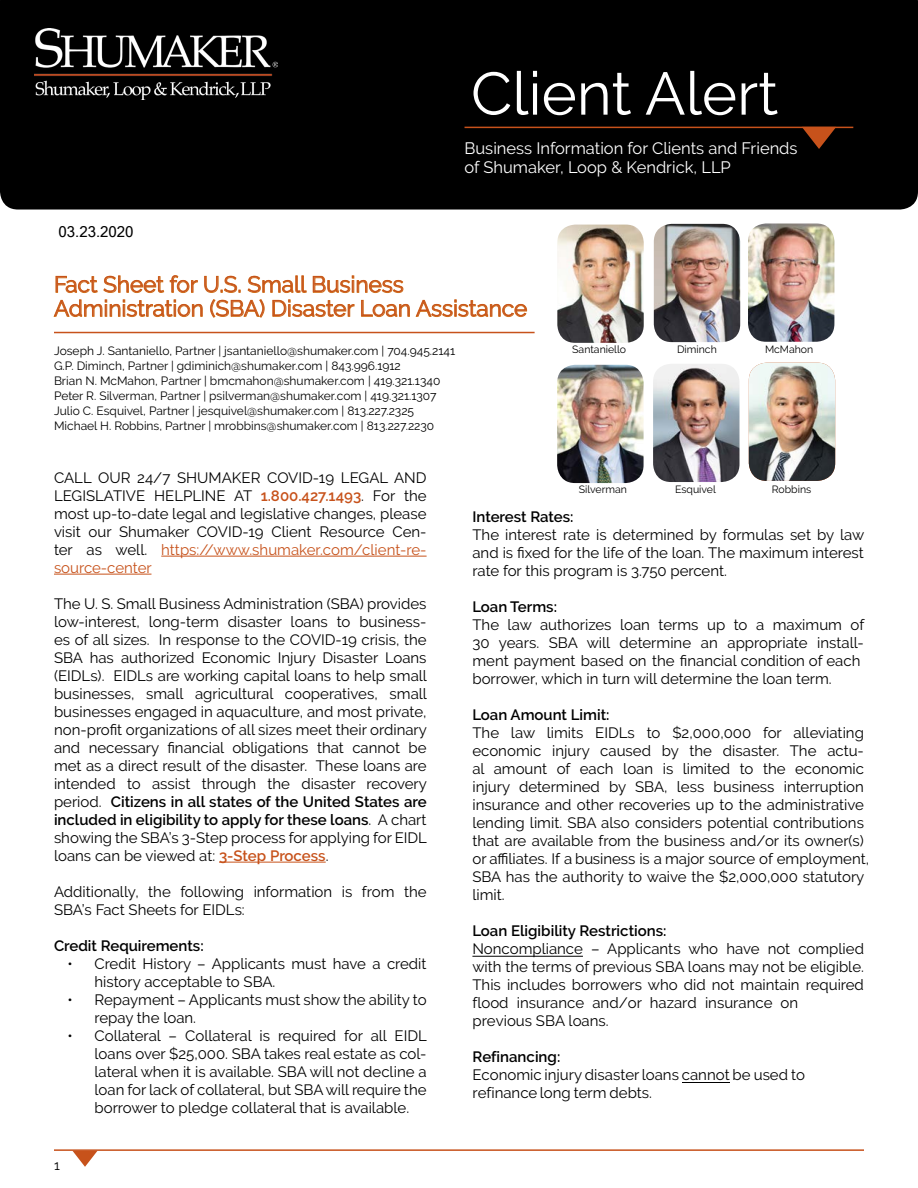
<style>
.page{position:relative;width:918px;height:1188px;background:#fff}
.page>*{position:absolute;margin:0;border:0;box-sizing:border-box;transform-origin:0 0}
.t1{font:60px "Raleway";color:#fff}
.t2{font:22.5px "Raleway";color:#c7521b}
.t3{font:16.5px/19.5px "Raleway";color:#fff}
.t4{font:15px/18px "Raleway";color:#000}
.t5{font:15px/18px "Raleway";color:#000}
.t6{font:600 15px "Raleway";color:#000}
.t7{font:15px "Microsoft Sans Serif";color:#000}
.t8{font:13.5px "Raleway";color:#000}
.t9{font:12px "Raleway";color:#000}
.t10{font:10.5px "Raleway";color:#000}
.s1{font-weight:600;color:#c7521b}
.s2{color:#c7521b}
.s3{font-weight:600}
</style>
<div class="page">
<div style="left:0;top:0;width:918px;height:210px;background:#000"></div>
<img style="left:35px;top:29px;width:242px;height:70px">
<svg style="left:55px;top:275px;width:143px;height:18px"></svg>
<svg style="left:204px;top:275px;width:37px;height:18px"></svg>
<svg style="left:247px;top:275px;width:60px;height:18px"></svg>
<svg style="left:313px;top:275px;width:91px;height:18px"></svg>
<svg style="left:53px;top:299px;width:150px;height:18px"></svg>
<svg style="left:210px;top:299px;width:55px;height:19px"></svg>
<svg style="left:272px;top:300px;width:83px;height:17px"></svg>
<svg style="left:361px;top:300px;width:166px;height:17px"></svg>
<hr style="left:161px;top:556px;width:266px;height:1px;background:#c7521b">
<hr style="left:54px;top:574px;width:97px;height:1px;background:#c7521b">
<hr style="left:219px;top:862px;width:107px;height:1px;background:#c7521b">
<hr style="left:465px;top:127px;width:388px;height:1px;background:#c7521b">
<svg style="left:802px;top:128px;width:34px;height:21px"></svg>
<hr style="left:54px;top:332px;width:481px;height:1px;background:#c7521b">
<hr style="left:54px;top:1149px;width:810px;height:2px;background:#c7521b">
<svg style="left:72px;top:1151px;width:26px;height:16px"></svg>
<img style="left:748px;top:224px;width:86px;height:118px">
<img style="left:557px;top:365px;width:87px;height:118px">
<img style="left:653px;top:364px;width:87px;height:118px">
<img style="left:749px;top:363px;width:86px;height:118px">
<img style="left:654px;top:224px;width:86px;height:118px">
<img style="left:557px;top:225px;width:87px;height:118px">
<hr style="left:472px;top:956px;width:111px;height:1px;background:#000">
<hr style="left:682px;top:1082px;width:48px;height:1px;background:#000">
<p class="t7" style="left:58px;top:222px;width:77px">03.23.2020</p>
<p class="t1" style="left:471px;top:59px;width:309px">Client Alert</p>
<p class="t3" style="left:465px;top:138px;width:335px">Business Information for Clients and Friends of Shumaker, Loop &amp; Kendrick, LLP</p>
<p class="t2" style="left:54px;top:271px;width:351px">Fact Sheet for U.S. Small Business</p>
<p class="t2" style="left:54px;top:295px;width:475px">Administration (SBA) Disaster Loan Assistance</p>
<p class="t9" style="left:54px;top:344px;width:403px">Joseph J. Santaniello, Partner | jsantaniello@shumaker.com | 704.945.2141</p>
<p class="t9" style="left:54px;top:359px;width:348px">G.P. Diminch, Partner | gdiminich@shumaker.com | 843.996.1912</p>
<p class="t9" style="left:54px;top:374px;width:388px">Brian N. McMahon, Partner | bmcmahon@shumaker.com | 419.321.1340</p>
<p class="t9" style="left:54px;top:389px;width:384px">Peter R. Silverman, Partner | psilverman@shumaker.com | 419.321.1307</p>
<p class="t9" style="left:54px;top:404px;width:362px">Julio C. Esquivel, Partner | jesquivel@shumaker.com | 813.227.2325</p>
<p class="t9" style="left:54px;top:419px;width:382px">Michael H. Robbins, Partner | mrobbins@shumaker.com | 813.227.2230</p>
<p class="t10" style="left:572px;top:343px;width:55px">Santaniello</p>
<p class="t10" style="left:677px;top:343px;width:41px">Diminch</p>
<p class="t10" style="left:765px;top:343px;width:50px">McMahon</p>
<p class="t4" style="left:54px;top:469px;width:374px;text-align:justify">CALL OUR 24/7 SHUMAKER COVID-19 LEGAL AND LEGISLATIVE HELPLINE AT <span class="s1">1.800.427.1493</span>. For the most up-to-date legal and legislative changes, please visit our Shumaker COVID-19 Client Resource Cen&shy;ter as well. <span class="s2">https://www.shumaker.com/client-re&shy;source-center</span></p>
<p class="t4" style="left:54px;top:595px;width:375px;text-align:justify">The U. S. Small Business Administration (SBA) provides low-interest, long-term disaster loans to business&shy;es of all sizes. In response to the COVID-19 crisis, the SBA has authorized Economic Injury Disaster Loans (EIDLs). EIDLs are working capital loans to help small businesses, small agricultural cooperatives, small businesses engaged in aquaculture, and most private, non-profit organizations of all sizes meet their ordinary and necessary financial obligations that cannot be met as a direct result of the disaster. These loans are intended to assist through the disaster recovery period. <span class="s3">Citizens in all states of the United States are included in eligibility to apply for these loans</span>. A chart showing the SBA’s 3-Step process for applying for EIDL loans can be viewed at: <span class="s1">3-Step Process</span>.</p>
<p class="t4" style="left:54px;top:883px;width:374px">Additionally, the following information is from the<br>SBA’s Fact Sheets for EIDLs:</p>
<p class="t6" style="left:54px;top:937px;width:151px">Credit Requirements:</p>
<p class="t4" style="left:94px;top:955px;width:334px;text-indent:-27px">• Credit History – Applicants must have a credit history acceptable to SBA.</p>
<p class="t4" style="left:94px;top:991px;width:334px;text-indent:-27px">• Repayment – Applicants must show the ability to repay the loan.</p>
<p class="t4" style="left:94px;top:1027px;width:334px;text-align:justify;text-indent:-27px">• Collateral – Collateral is required for all EIDL loans over $25,000. SBA takes real estate as col&shy;lateral when it is available. SBA will not decline a loan for lack of collateral, but SBA will require the borrower to pledge collateral that is available.</p>
<p class="t8" style="left:54px;top:1157px;width:7px">1</p>
<p class="t10" style="left:579px;top:483px;width:50px">Silverman</p>
<p class="t10" style="left:675px;top:483px;width:42px">Esquivel</p>
<p class="t10" style="left:772px;top:483px;width:41px">Robbins</p>
<p class="t4" style="left:472px;top:507px;width:393px"><span class="s3">Interest Rates:<br></span>The interest rate is determined by formulas set by law and is fixed for the life of the loan. The maximum interest rate for this program is 3.750 percent.</p>
<p class="t4" style="left:472px;top:597px;width:393px"><span class="s3">Loan Terms:<br></span>The law authorizes loan terms up to a maximum of 30 years. SBA will determine an appropriate install&shy;ment payment based on the financial condition of each borrower, which in turn will determine the loan term.</p>
<p class="t4" style="left:472px;top:705px;width:398px"><span class="s3">Loan Amount Limit:<br></span>The law limits EIDLs to $2,000,000 for alleviating economic injury caused by the disaster. The actu&shy;al amount of each loan is limited to the economic injury determined by SBA, less business interruption insurance and other recoveries up to the administrative lending limit. SBA also considers potential contributions that are available from the business and/or its owner(s) or affiliates. If a business is a major source of employment, SBA has the authority to waive the $2,000,000 statutory limit.</p>
<p class="t4" style="left:472px;top:921px;width:393px"><span class="s3">Loan Eligibility Restrictions:<br></span>Noncompliance – Applicants who have not complied with the terms of previous SBA loans may not be eligible.<br>This includes borrowers who did not maintain required flood insurance and/or hazard insurance on<br>previous SBA loans.</p>
<p class="t5" style="left:472px;top:1047px;width:334px"><span class="s3">Refinancing:<br></span>Economic injury disaster loans cannot be used to refinance long term debts.</p>
</div>
